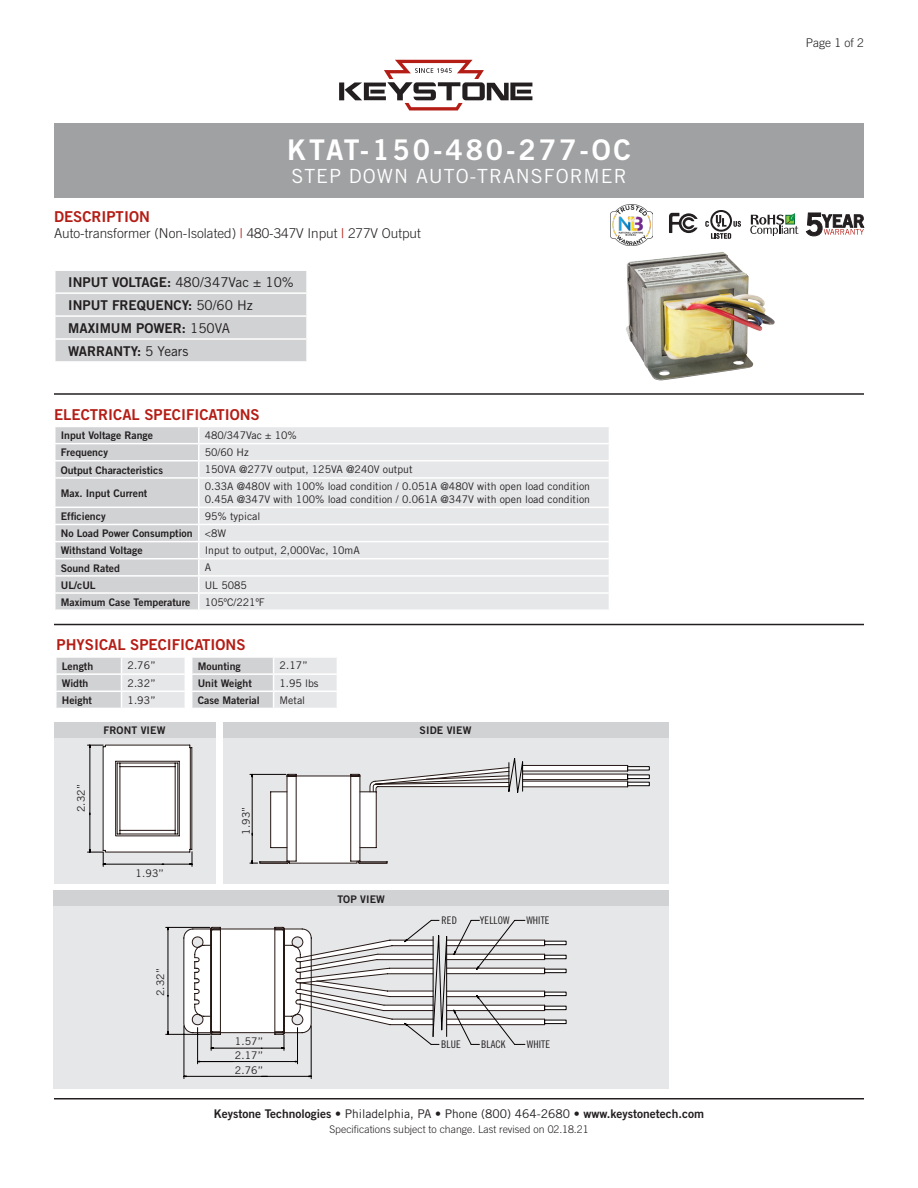
<style>
.page{position:relative;width:918px;height:1188px;background:#fff}
.page>*{position:absolute;margin:0;border:0;box-sizing:border-box;transform-origin:0 0}
.t1{font:28.5px "Trade Gothic Bold Two";letter-spacing:.1em;color:#fff}
.t2{font:19.5px "Trade Gothic";letter-spacing:.05em;color:#fff}
.t3{font:15px "Trade Gothic Bold Two";color:#b41d15}
.t4{font:300 13.5px "Trade Gothic";color:#231f20}
.t5{font:13.5px "Trade Gothic Bold Two";color:#231f20}
.t6{font:13.5px "Trade Gothic";color:#231f20}
.t7{font:12px "Trade Gothic Bold Two";color:#231f20}
.t8{font:300 12px "Trade Gothic";color:#231f20}
.t9{font:10.5px "Trade Gothic";color:#231f20}
.t10{font:10.5px "Trade Gothic Bold Two";color:#231f20}
.Rev{font:300 10.5px "Trade Gothic";color:#231f20}
.t11{font:10.5px "Trade Gothic Cond Eighteen";letter-spacing:.01em;color:#231f20}
.s1{font-weight:400;color:#b41d15}
.s2{font-family:"Trade Gothic Bold Two"}
.s3{font-family:"Trade Gothic"}
</style>
<div class="page">
<hr style="left:54px;top:393px;width:810px;height:2px;background:#231f20">
<hr style="left:54px;top:624px;width:810px;height:1px;background:#231f20">
<div style="left:199px;top:426px;width:410px;height:18px;background:#e6e7e9"></div>
<div style="left:199px;top:444px;width:410px;height:165px;background:#e6e7e9"></div>
<hr style="left:199px;top:426px;width:411px;height:1px;background:#fff">
<hr style="left:199px;top:443px;width:411px;height:1px;background:#fff">
<hr style="left:199px;top:460px;width:411px;height:2px;background:#fff">
<hr style="left:199px;top:477px;width:411px;height:2px;background:#fff">
<hr style="left:199px;top:507px;width:411px;height:1px;background:#fff">
<hr style="left:199px;top:524px;width:411px;height:1px;background:#fff">
<hr style="left:199px;top:541px;width:411px;height:1px;background:#fff">
<hr style="left:199px;top:558px;width:411px;height:1px;background:#fff">
<hr style="left:199px;top:575px;width:411px;height:2px;background:#fff">
<hr style="left:199px;top:592px;width:411px;height:2px;background:#fff">
<svg style="left:55px;top:427px;width:143px;height:182px;background:#d4d5d7"></svg>
<svg style="left:339px;top:60px;width:193px;height:50px"></svg>
<div style="left:54px;top:123px;width:810px;height:74px;background:#a0a1a3"></div>
<svg style="left:750px;top:213px;width:48px;height:23px"></svg>
<svg style="left:806px;top:213px;width:58px;height:23px"></svg>
<svg style="left:711px;top:233px;width:20px;height:6px"></svg>
<svg style="left:733px;top:221px;width:8px;height:6px"></svg>
<svg style="left:710px;top:210px;width:22px;height:22px"></svg>
<svg style="left:712px;top:212px;width:18px;height:18px"></svg>
<svg style="left:716px;top:215px;width:11px;height:12px"></svg>
<svg style="left:705px;top:221px;width:4px;height:6px"></svg>
<svg style="left:669px;top:213px;width:29px;height:20px"></svg>
<div style="left:56px;top:271px;width:250px;height:90px;background:#d1d2d4"></div>
<hr style="left:54px;top:292px;width:254px;height:2px;background:#fff">
<hr style="left:54px;top:315px;width:254px;height:2px;background:#fff">
<hr style="left:54px;top:338px;width:254px;height:2px;background:#fff">
<img style="left:626px;top:252px;width:149px;height:129px">
<svg style="left:56px;top:657px;width:281px;height:51px;background:#dedfe1"></svg>
<div style="left:54px;top:738px;width:162px;height:146px;background:#e6e7e9"></div>
<div style="left:54px;top:906px;width:615px;height:182px;background:#e6e7e9"></div>
<div style="left:223px;top:738px;width:445px;height:146px;background:#e6e7e9"></div>
<hr style="left:262px;top:1076px;width:47px;height:1px;background:#050000">
<hr style="left:186px;top:1076px;width:81px;height:1px;background:#050000">
<hr style="left:311px;top:1026px;width:1px;height:53px;background:#050000">
<hr style="left:184px;top:1026px;width:1px;height:53px;background:#050000">
<hr style="left:200px;top:1061px;width:95px;height:1px;background:#050000">
<hr style="left:297px;top:1028px;width:1px;height:36px;background:#050000">
<hr style="left:197px;top:1028px;width:1px;height:36px;background:#050000">
<hr style="left:168px;top:995px;width:1px;height:37px;background:#050000">
<hr style="left:168px;top:930px;width:1px;height:66px;background:#050000">
<hr style="left:166px;top:1034px;width:44px;height:1px;background:#050000">
<hr style="left:166px;top:927px;width:44px;height:1px;background:#050000">
<svg style="left:183px;top:920px;width:384px;height:130px"></svg>
<div style="left:235px;top:1037px;width:28px;height:8px;background:#e6e7e9"></div>
<div style="left:627px;top:782px;width:23px;height:4px;border:1px solid #050000"></div>
<div style="left:627px;top:766px;width:23px;height:4px;border:1px solid #050000"></div>
<div style="left:627px;top:775px;width:23px;height:4px;border:1px solid #050000"></div>
<svg style="left:250px;top:758px;width:378px;height:106px"></svg>
<div style="left:54px;top:722px;width:162px;height:16px;background:#d1d2d4"></div>
<div style="left:54px;top:891px;width:615px;height:15px;background:#d1d2d4"></div>
<div style="left:223px;top:722px;width:445px;height:16px;background:#d1d2d4"></div>
<svg style="left:87px;top:744px;width:106px;height:123px"></svg>
<img style="left:611px;top:205px;width:41px;height:41px">
<hr style="left:54px;top:1098px;width:810px;height:2px;background:#231f20">
<p class="t1" style="left:287px;top:132px;width:345px">KTAT-150-480-277-OC</p>
<p class="t2" style="left:291px;top:165px;width:337px">STEP DOWN AUTO-TRANSFORMER</p>
<p class="t3" style="left:54px;top:207px;width:97px">DESCRIPTION</p>
<p class="t4" style="left:54px;top:226px;width:368px">Auto-transformer (Non-Isolated) <span class="s1">|</span> 480-347V Input <span class="s1">|</span> 277V Output</p>
<p class="t6" style="left:68px;top:274px;width:227px"><span class="s2">INPUT VOLTAGE:</span> 480/347Vac ± 10%</p>
<p class="t5" style="left:68px;top:297px;width:186px">INPUT FREQUENCY: <span class="s3">50/60 Hz</span></p>
<p class="t5" style="left:68px;top:320px;width:163px">MAXIMUM POWER: <span class="s3">150VA</span></p>
<p class="t5" style="left:68px;top:343px;width:122px">WARRANTY: <span class="s3">5 Years</span></p>
<p class="t3" style="left:54px;top:405px;width:207px">ELECTRICAL SPECIFICATIONS</p>
<p class="t10" style="left:61px;top:429px;width:94px">Input Voltage Range</p>
<p class="t9" style="left:205px;top:429px;width:94px">480/347Vac ± 10%</p>
<p class="t10" style="left:61px;top:446px;width:49px">Frequency</p>
<p class="t9" style="left:205px;top:446px;width:46px">50/60 Hz</p>
<p class="t10" style="left:61px;top:463px;width:104px">Output Characteristics</p>
<p class="t9" style="left:205px;top:463px;width:209px">150VA @277V output, 125VA @240V output</p>
<p class="t10" style="left:61px;top:487px;width:88px">Max. Input Current</p>
<p class="t9" style="left:205px;top:480px;width:387px">0.33A @480V with 100% load condition / 0.051A @480V with open load condition</p>
<p class="t9" style="left:205px;top:493px;width:387px">0.45A @347V with 100% load condition / 0.061A @347V with open load condition</p>
<p class="t10" style="left:61px;top:510px;width:46px">Efficiency</p>
<p class="t9" style="left:205px;top:510px;width:57px">95% typical</p>
<p class="t10" style="left:61px;top:527px;width:133px">No Load Power Consumption</p>
<p class="t9" style="left:205px;top:527px;width:23px">&lt;8W</p>
<p class="t10" style="left:61px;top:544px;width:83px">Withstand Voltage</p>
<p class="t9" style="left:205px;top:544px;width:157px">Input to output, 2,000Vac, 10mA</p>
<p class="t10" style="left:61px;top:561px;width:61px">Sound Rated</p>
<p class="t9" style="left:205px;top:561px;width:8px">A</p>
<p class="t10" style="left:61px;top:578px;width:37px">UL/cUL</p>
<p class="t9" style="left:205px;top:578px;width:44px">UL 5085</p>
<p class="t10" style="left:61px;top:596px;width:131px">Maximum Case Temperature</p>
<p class="t9" style="left:205px;top:596px;width:61px">105ºC/221ºF</p>
<p class="t3" style="left:57px;top:636px;width:191px">PHYSICAL SPECIFICATIONS</p>
<p class="t10" style="left:62px;top:660px;width:33px">Length</p>
<p class="t9" style="left:128px;top:659px;width:30px">2.76”</p>
<p class="t10" style="left:198px;top:660px;width:45px">Mounting</p>
<p class="t9" style="left:280px;top:659px;width:30px">2.17”</p>
<p class="t10" style="left:62px;top:677px;width:28px">Width</p>
<p class="t9" style="left:128px;top:677px;width:30px">2.32”</p>
<p class="t10" style="left:198px;top:677px;width:56px">Unit Weight</p>
<p class="t9" style="left:280px;top:677px;width:41px">1.95 lbs</p>
<p class="t10" style="left:62px;top:694px;width:32px">Height</p>
<p class="t9" style="left:128px;top:694px;width:30px">1.93”</p>
<p class="t10" style="left:198px;top:694px;width:64px">Case Material</p>
<p class="t9" style="left:280px;top:694px;width:27px">Metal</p>
<p class="t10" style="left:104px;top:724px;width:63px">FRONT VIEW</p>
<p class="t9" style="left:75px;top:812px;width:30px;rotate:-90deg">2.32’’</p>
<p class="t9" style="left:136px;top:867px;width:30px">1.93’’</p>
<p class="t9" style="left:240px;top:835px;width:30px;rotate:-90deg">1.93’’</p>
<p class="t10" style="left:337px;top:892px;width:49px">TOP VIEW</p>
<p class="t9" style="left:154px;top:996px;width:30px;rotate:-90deg">2.32’’</p>
<p class="t9" style="left:235px;top:1035px;width:30px">1.57’’</p>
<p class="t9" style="left:235px;top:1049px;width:30px">2.17’’</p>
<p class="t9" style="left:235px;top:1064px;width:30px">2.76’’</p>
<p class="t10" style="left:420px;top:724px;width:53px">SIDE VIEW</p>
<p class="t11" style="left:442px;top:914px;width:17px">RED</p>
<p class="t11" style="left:480px;top:914px;width:31px">YELLOW</p>
<p class="t11" style="left:526px;top:914px;width:25px">WHITE</p>
<p class="t11" style="left:441px;top:1038px;width:21px">BLUE</p>
<p class="t11" style="left:481px;top:1038px;width:26px">BLACK</p>
<p class="t11" style="left:527px;top:1038px;width:25px">WHITE</p>
<p class="t7" style="left:214px;top:1106px;width:492px">Keystone Technologies <span class="s3">• Philadelphia, PA • Phone (800) 464-2680 •</span> www.keystonetech.com</p>
<p class="Rev" style="left:329px;top:1123px;width:261px">Specifications subject to change. Last revised on 02.18.21</p>
<p class="t8" style="left:806px;top:35px;width:60px">Page 1 of 2</p>
</div>
